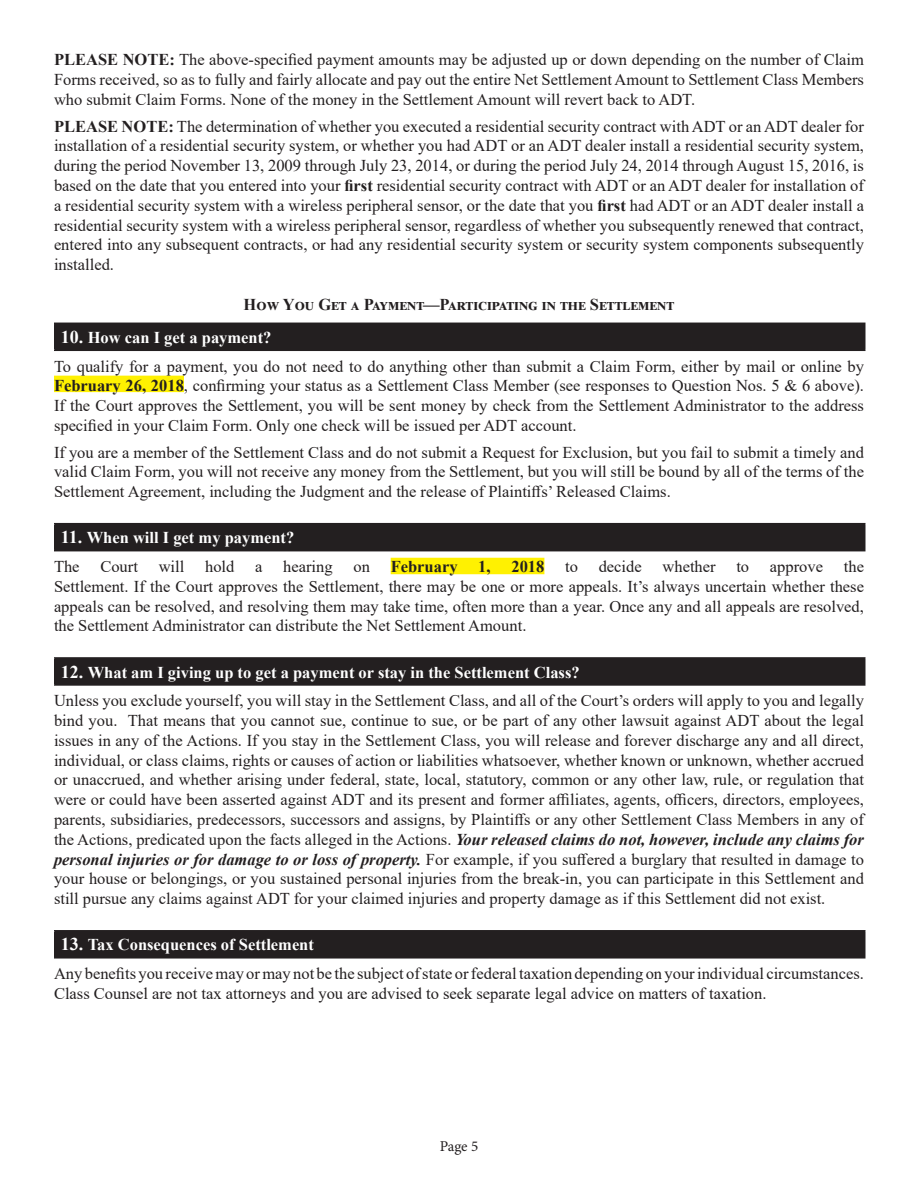
<style>
.page{position:relative;width:918px;height:1188px;background:#fff}
.page>*{position:absolute;margin:0;border:0;box-sizing:border-box;transform-origin:0 0}
.t1{font:16.5px/19.8px "Times New Roman";color:#231f20;text-align:justify}
.t2{font:700 16.5px "Times New Roman";color:#fff}
.t3{font:700 16.5px "Times New Roman";color:#231f20}
.t4{font:15px "Minion Pro";color:#231f20}
.s1{font-weight:700}
.s2{font-size:18px}
.s3{font-weight:700;font-style:italic}
</style>
<div class="page">
<div style="left:54px;top:376px;width:130px;height:16px;background:#fff101"></div>
<div style="left:391px;top:558px;width:153px;height:16px;background:#fff101"></div>
<div style="left:55px;top:323px;width:810px;height:27px;background:#231f20"></div>
<hr style="left:54px;top:323px;width:812px;height:1px;background:#231f20">
<hr style="left:54px;top:324px;width:2px;height:26px;background:#231f20">
<hr style="left:864px;top:324px;width:2px;height:26px;background:#231f20">
<hr style="left:54px;top:350px;width:812px;height:1px;background:#231f20">
<div style="left:55px;top:524px;width:810px;height:27px;background:#231f20"></div>
<hr style="left:54px;top:523px;width:812px;height:1px;background:#231f20">
<hr style="left:54px;top:524px;width:2px;height:26px;background:#231f20">
<hr style="left:864px;top:524px;width:2px;height:26px;background:#231f20">
<hr style="left:54px;top:550px;width:812px;height:1px;background:#231f20">
<div style="left:55px;top:658px;width:810px;height:27px;background:#231f20"></div>
<hr style="left:54px;top:657px;width:812px;height:2px;background:#231f20">
<hr style="left:54px;top:659px;width:2px;height:25px;background:#231f20">
<hr style="left:864px;top:659px;width:2px;height:25px;background:#231f20">
<hr style="left:54px;top:684px;width:812px;height:2px;background:#231f20">
<div style="left:55px;top:931px;width:810px;height:27px;background:#231f20"></div>
<hr style="left:54px;top:930px;width:812px;height:2px;background:#231f20">
<hr style="left:54px;top:932px;width:2px;height:25px;background:#231f20">
<hr style="left:864px;top:932px;width:2px;height:25px;background:#231f20">
<hr style="left:54px;top:957px;width:812px;height:2px;background:#231f20">
<p class="t1" style="left:54px;top:49px;width:812px"><span class="s1">PLEASE NOTE:</span> The above-specified payment amounts may be adjusted up or down depending on the number of Claim Forms received, so as to fully and fairly allocate and pay out the entire Net Settlement Amount to Settlement Class Members who submit Claim Forms. None of the money in the Settlement Amount will revert back to ADT.</p>
<p class="t1" style="left:54px;top:116px;width:812px"><span class="s1">PLEASE NOTE:</span> The determination of whether you executed a residential security contract with ADT or an ADT dealer for installation of a residential security system, or whether you had ADT or an ADT dealer install a residential security system, during the period November 13, 2009 through July 23, 2014, or during the period July 24, 2014 through August 15, 2016, is based on the date that you entered into your <span class="s1">first</span> residential security contract with ADT or an ADT dealer for installation of a residential security system with a wireless peripheral sensor, or the date that you <span class="s1">first</span> had ADT or an ADT dealer install a residential security system with a wireless peripheral sensor, regardless of whether you subsequently renewed that contract, entered into any subsequent contracts, or had any residential security system or security system components subsequently installed.</p>
<p class="t3" style="left:244px;top:292px;width:432px">How You Get a Payment—Participating in the Settlement</p>
<p class="t2" style="left:61px;top:325px;width:212px"><span class="s2">10.</span> How can I get a payment?</p>
<p class="t1" style="left:54px;top:356px;width:812px">To qualify for a payment, you do not need to do anything other than submit a Claim Form, either by mail or online by <span class="s1">February 26, 2018</span>, confirming your status as a Settlement Class Member (see responses to Question Nos. 5 &amp; 6 above).<br>If the Court approves the Settlement, you will be sent money by check from the Settlement Administrator to the address specified in your Claim Form. Only one check will be issued per ADT account.</p>
<p class="t1" style="left:54px;top:442px;width:812px">If you are a member of the Settlement Class and do not submit a Request for Exclusion, but you fail to submit a timely and valid Claim Form, you will not receive any money from the Settlement, but you will still be bound by all of the terms of the Settlement Agreement, including the Judgment and the release of Plaintiffs’ Released Claims.</p>
<p class="t2" style="left:61px;top:526px;width:235px"><span class="s2">11.</span> When will I get my payment?</p>
<p class="t1" style="left:54px;top:556px;width:27px">The</p>
<p class="t1" style="left:100px;top:556px;width:39px">Court</p>
<p class="t1" style="left:159px;top:556px;width:27px">will</p>
<p class="t1" style="left:205px;top:556px;width:31px">hold</p>
<p class="t1" style="left:255px;top:556px;width:9px">a</p>
<p class="t1" style="left:283px;top:556px;width:51px">hearing</p>
<p class="t1" style="left:353px;top:556px;width:18px">on</p>
<p class="t3" style="left:391px;top:555px;width:68px">February</p>
<p class="t3" style="left:478px;top:555px;width:14px">1,</p>
<p class="t3" style="left:511px;top:555px;width:34px">2018</p>
<p class="t1" style="left:565px;top:556px;width:14px">to</p>
<p class="t1" style="left:599px;top:556px;width:45px">decide</p>
<p class="t1" style="left:663px;top:556px;width:55px">whether</p>
<p class="t1" style="left:736px;top:556px;width:14px">to</p>
<p class="t1" style="left:770px;top:556px;width:55px">approve</p>
<p class="t1" style="left:54px;top:556px;width:812px;text-indent:790px">the Settlement. If the Court approves the Settlement, there may be one or more appeals. It’s always uncertain whether these appeals can be resolved, and resolving them may take time, often more than a year. Once any and all appeals are resolved, the Settlement Administrator can distribute the Net Settlement Amount.</p>
<p class="t2" style="left:61px;top:660px;width:520px"><span class="s2">12.</span> What am I giving up to get a payment or stay in the Settlement Class?</p>
<p class="t1" style="left:54px;top:690px;width:812px">Unless you exclude yourself, you will stay in the Settlement Class, and all of the Court’s orders will apply to you and legally bind you. That means that you cannot sue, continue to sue, or be part of any other lawsuit against ADT about the legal issues in any of the Actions. If you stay in the Settlement Class, you will release and forever discharge any and all direct, individual, or class claims, rights or causes of action or liabilities whatsoever, whether known or unknown, whether accrued or unaccrued, and whether arising under federal, state, local, statutory, common or any other law, rule, or regulation that were or could have been asserted against ADT and its present and former affiliates, agents, officers, directors, employees, parents, subsidiaries, predecessors, successors and assigns, by Plaintiffs or any other Settlement Class Members in any of the Actions, predicated upon the facts alleged in the Actions. <span class="s3">Your released claims do not, however, include any claims for personal injuries or for damage to or loss of property.</span> For example, if you suffered a burglary that resulted in damage to your house or belongings, or you sustained personal injuries from the break-in, you can participate in this Settlement and still pursue any claims against ADT for your claimed injuries and property damage as if this Settlement did not exist.</p>
<p class="t2" style="left:61px;top:933px;width:255px"><span class="s2">13.</span> Tax Consequences of Settlement</p>
<p class="t1" style="left:54px;top:963px;width:812px">Any benefits you receive may or may not be the subject of state or federal taxation depending on your individual circumstances.<br>Class Counsel are not tax attorneys and you are advised to seek separate legal advice on matters of taxation.</p>
<p class="t4" style="left:440px;top:1136px;width:40px">Page 5</p>
</div>
